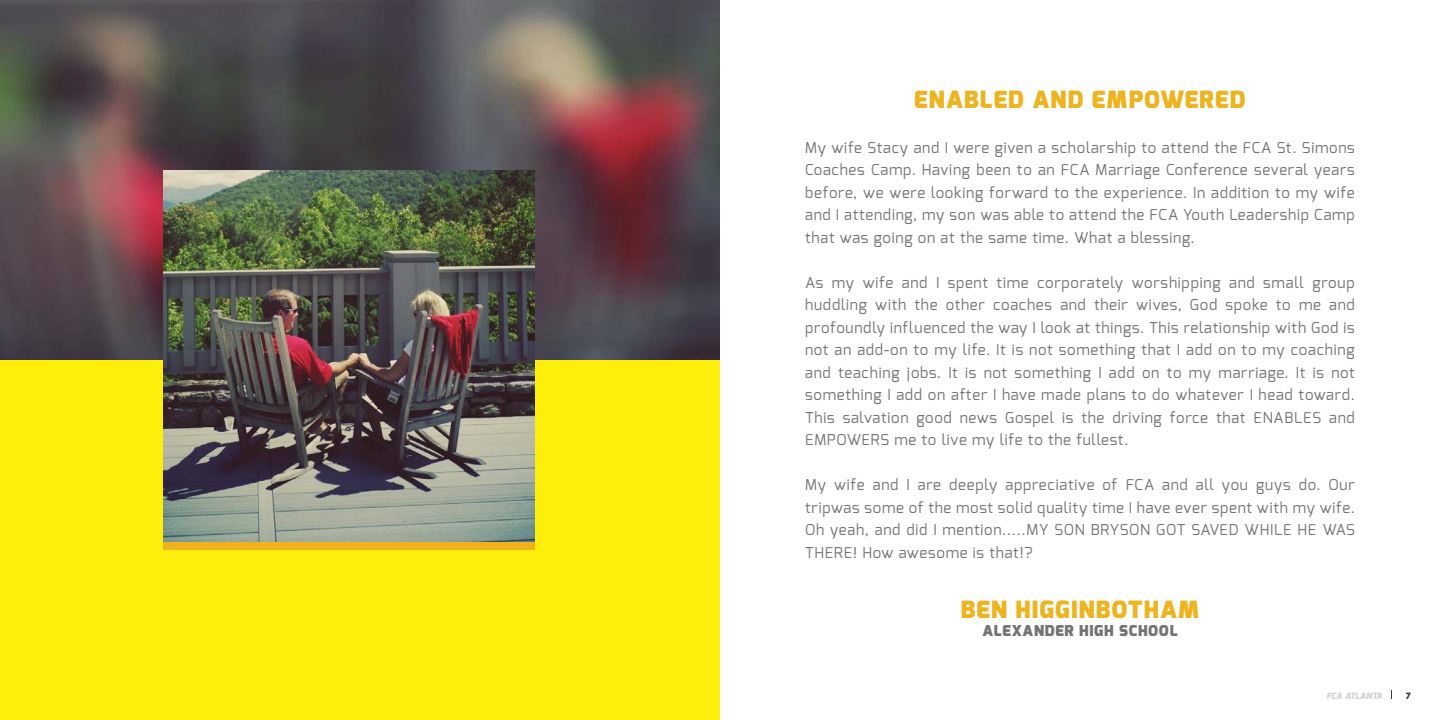
<style>
.page{position:relative;width:1440px;height:720px;background:#fff}
.page>*{position:absolute;margin:0;border:0;box-sizing:border-box;transform-origin:0 0}
.t1{font:900 23.75px "Exo";letter-spacing:.05em;color:#eeb31e}
.t2{font:15px/22.5px "Exo";letter-spacing:.05em;color:#737473;text-align:justify}
.t3{font:900 15px "Exo";letter-spacing:.05em;color:#737473}
.t4{font:italic 900 8.75px "Exo";color:#d4d4d3}
.t5{font:italic 900 8.75px "Exo";color:#3e3e3d}
</style>
<div class="page">
<div style="left:0;top:0;width:720px;height:720px;background:#feee0b"></div>
<img style="left:0;top:0;width:720px;height:360px">
<img style="left:163px;top:171px;width:371px;height:371px">
<h1 class="t1" style="left:914px;top:84px;width:333px">ENABLED AND EMPOWERED</h1>
<p class="t2" style="left:805px;top:136px;width:551px">My wife Stacy and I were given a scholarship to attend the FCA St. Simons Coaches Camp. Having been to an FCA Marriage Conference several years before, we were looking forward to the experience. In addition to my wife and I attending, my son was able to attend the FCA Youth Leadership Camp that was going on at the same time. What a blessing.</p>
<p class="t2" style="left:805px;top:271px;width:551px">As my wife and I spent time corporately worshipping and small group huddling with the other coaches and their wives, God spoke to me and profoundly influenced the way I look at things. This relationship with God is not an add-on to my life. It is not something that I add on to my coaching and teaching jobs. It is not something I add on to my marriage. It is not something I add on after I have made plans to do whatever I head toward.<br>This salvation good news Gospel is the driving force that ENABLES and EMPOWERS me to live my life to the fullest.</p>
<p class="t2" style="left:805px;top:474px;width:551px">My wife and I are deeply appreciative of FCA and all you guys do. Our tripwas some of the most solid quality time I have ever spent with my wife.<br>Oh yeah, and did I mention.....MY SON BRYSON GOT SAVED WHILE HE WAS THERE! How awesome is that!?</p>
<h1 class="t1" style="left:961px;top:594px;width:240px">BEN HIGGINBOTHAM</h1>
<p class="t3" style="left:982px;top:621px;width:197px">ALEXANDER HIGH SCHOOL</p>
<p class="t4" style="left:1327px;top:690px;width:57px">FCA ATLANTA</p>
<p class="t5" style="left:1405px;top:690px;width:6px">7</p>
</div>
